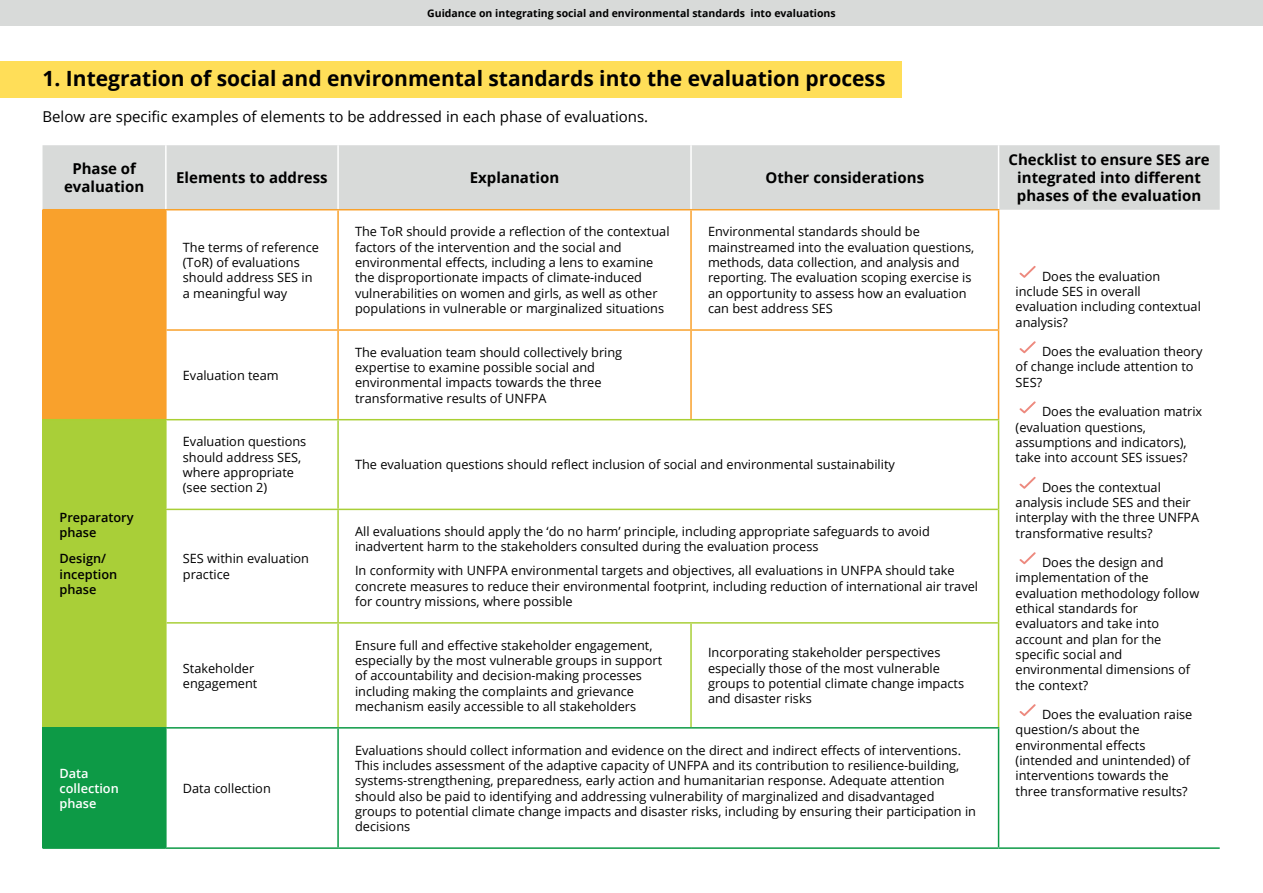
<style>
.page{position:relative;width:1263px;height:893px;background:#fff}
.page>*{position:absolute;margin:0;border:0;box-sizing:border-box;transform-origin:0 0}
.t1{font:700 21px "Open Sans";color:#000}
.t2{font:700 15px/18px "Open Sans";color:#000;text-align:center}
.t3{font:15px "Open Sans";color:#000}
.t4{font:12.75px/15.3px "Open Sans";color:#000}
.t5{font:600 12.75px/15.3px "Open Sans";color:#000}
.t6{font:600 12.75px/15.3px "Open Sans";color:#fff}
.t7{font:700 10.5px "Open Sans";color:#000}
</style>
<div class="page">
<div style="left:0;top:0;width:1263px;height:25px;background:#d8dad9"></div>
<div style="left:0;top:61px;width:901px;height:37px;background:#ffde58"></div>
<div style="left:43px;top:145px;width:1177px;height:65px;background:#d8dad9"></div>
<div style="left:43px;top:210px;width:123px;height:210px;background:#f9a12c"></div>
<div style="left:43px;top:420px;width:123px;height:308px;background:#a9cf38"></div>
<div style="left:43px;top:728px;width:123px;height:120px;background:#0d9a46"></div>
<hr style="left:165px;top:210px;width:2px;height:120px;background:#f9a12c">
<hr style="left:337px;top:210px;width:2px;height:119px;background:#f9a12c">
<hr style="left:690px;top:210px;width:2px;height:119px;background:#f9a12c">
<hr style="left:165px;top:330px;width:2px;height:89px;background:#f9a12c">
<hr style="left:337px;top:331px;width:2px;height:88px;background:#f9a12c">
<hr style="left:690px;top:331px;width:2px;height:88px;background:#f9a12c">
<hr style="left:165px;top:145px;width:2px;height:64px;background:#fff">
<hr style="left:337px;top:145px;width:2px;height:64px;background:#fff">
<hr style="left:690px;top:145px;width:2px;height:64px;background:#fff">
<hr style="left:998px;top:145px;width:1px;height:64px;background:#fff">
<hr style="left:165px;top:420px;width:2px;height:89px;background:#a9cf38">
<hr style="left:165px;top:510px;width:2px;height:113px;background:#a9cf38">
<hr style="left:165px;top:623px;width:2px;height:104px;background:#a9cf38">
<hr style="left:337px;top:420px;width:2px;height:89px;background:#a9cf38">
<hr style="left:337px;top:510px;width:2px;height:112px;background:#a9cf38">
<hr style="left:337px;top:624px;width:2px;height:103px;background:#a9cf38">
<hr style="left:690px;top:624px;width:2px;height:103px;background:#a9cf38">
<hr style="left:165px;top:509px;width:173px;height:1px;background:#a9cf38">
<hr style="left:338px;top:509px;width:353px;height:1px;background:#a9cf38">
<hr style="left:691px;top:509px;width:307px;height:1px;background:#a9cf38">
<hr style="left:167px;top:329px;width:171px;height:2px;background:#f9a12c">
<hr style="left:338px;top:329px;width:353px;height:2px;background:#f9a12c">
<hr style="left:691px;top:329px;width:308px;height:2px;background:#f9a12c">
<hr style="left:167px;top:622px;width:171px;height:2px;background:#a9cf38">
<hr style="left:338px;top:622px;width:353px;height:2px;background:#a9cf38">
<hr style="left:691px;top:622px;width:307px;height:2px;background:#a9cf38">
<hr style="left:998px;top:847px;width:222px;height:2px;background:#0d9a46">
<hr style="left:43px;top:209px;width:123px;height:1px;background:#f9a12c">
<hr style="left:166px;top:209px;width:172px;height:1px;background:#f9a12c">
<hr style="left:338px;top:209px;width:353px;height:1px;background:#f9a12c">
<hr style="left:691px;top:209px;width:308px;height:1px;background:#f9a12c">
<hr style="left:998px;top:210px;width:1px;height:119px;background:#f9a12c">
<hr style="left:998px;top:331px;width:1px;height:88px;background:#f9a12c">
<hr style="left:43px;top:419px;width:123px;height:1px;background:#aad033">
<hr style="left:166px;top:419px;width:172px;height:1px;background:#aad033">
<hr style="left:338px;top:419px;width:353px;height:1px;background:#aad033">
<hr style="left:691px;top:419px;width:308px;height:1px;background:#aad033">
<hr style="left:998px;top:420px;width:1px;height:89px;background:#aad033">
<hr style="left:998px;top:509px;width:1px;height:114px;background:#aad033">
<hr style="left:998px;top:623px;width:1px;height:104px;background:#aad033">
<hr style="left:43px;top:727px;width:123px;height:2px;background:#0d9a46">
<hr style="left:166px;top:727px;width:172px;height:2px;background:#0d9a46">
<hr style="left:165px;top:729px;width:2px;height:118px;background:#0d9a46">
<hr style="left:338px;top:727px;width:353px;height:2px;background:#0d9a46">
<hr style="left:337px;top:729px;width:2px;height:118px;background:#0d9a46">
<hr style="left:691px;top:727px;width:308px;height:2px;background:#0d9a46">
<hr style="left:998px;top:729px;width:1px;height:118px;background:#0d9a46">
<hr style="left:43px;top:847px;width:123px;height:2px;background:#0d9a46">
<hr style="left:166px;top:847px;width:172px;height:2px;background:#0d9a46">
<hr style="left:338px;top:847px;width:353px;height:2px;background:#0d9a46">
<hr style="left:691px;top:847px;width:307px;height:2px;background:#0d9a46">
<svg style="left:1019px;top:266px;width:17px;height:12px"></svg>
<svg style="left:1019px;top:341px;width:17px;height:12px"></svg>
<svg style="left:1019px;top:401px;width:17px;height:12px"></svg>
<svg style="left:1019px;top:477px;width:17px;height:12px"></svg>
<svg style="left:1019px;top:552px;width:17px;height:12px"></svg>
<svg style="left:1019px;top:704px;width:17px;height:12px"></svg>
<p class="t7" style="left:427px;top:6px;width:410px">Guidance on integrating social and environmental standards into evaluations</p>
<h1 class="t1" style="left:43px;top:64px;width:844px">1. Integration of social and environmental standards into the evaluation process</h1>
<p class="t3" style="left:43px;top:107px;width:607px">Below are specific examples of elements to be addressed in each phase of evaluations.</p>
<p class="t2" style="left:64px;top:159px;width:82px">Phase of evaluation</p>
<p class="t2" style="left:176px;top:168px;width:153px">Elements to address</p>
<p class="t2" style="left:470px;top:168px;width:91px">Explanation</p>
<p class="t2" style="left:765px;top:168px;width:160px">Other considerations</p>
<p class="t5" style="left:60px;top:509px;width:76px">Preparatory phase</p>
<p class="t5" style="left:60px;top:551px;width:59px">Design/ inception phase</p>
<p class="t6" style="left:60px;top:765px;width:61px">Data collection phase</p>
<p class="t4" style="left:183px;top:239px;width:138px">The terms of reference (ToR) of evaluations should address SES in a meaningful way</p>
<p class="t4" style="left:183px;top:367px;width:97px">Evaluation team</p>
<p class="t4" style="left:183px;top:434px;width:125px">Evaluation questions should address SES, where appropriate (see section 2)</p>
<p class="t4" style="left:183px;top:551px;width:128px">SES within evaluation practice</p>
<p class="t4" style="left:183px;top:660px;width:76px">Stakeholder engagement</p>
<p class="t4" style="left:183px;top:780px;width:89px">Data collection</p>
<p class="t4" style="left:355px;top:224px;width:316px">The ToR should provide a reflection of the contextual factors of the intervention and the social and environmental effects, including a lens to examine the disproportionate impacts of climate-induced vulnerabilities on women and girls, as well as other populations in vulnerable or marginalized situations</p>
<p class="t4" style="left:708px;top:224px;width:268px">Environmental standards should be mainstreamed into the evaluation questions, methods, data collection, and analysis and reporting. The evaluation scoping exercise is an opportunity to assess how an evaluation can best address SES</p>
<p class="t4" style="left:355px;top:344px;width:269px">The evaluation team should collectively bring expertise to examine possible social and environmental impacts towards the three transformative results of UNFPA</p>
<p class="t4" style="left:355px;top:457px;width:541px">The evaluation questions should reflect inclusion of social and environmental sustainability</p>
<p class="t4" style="left:355px;top:523px;width:576px">All evaluations should apply the ‘do no harm’ principle, including appropriate safeguards to avoid inadvertent harm to the stakeholders consulted during the evaluation process</p>
<p class="t4" style="left:355px;top:563px;width:624px">In conformity with UNFPA environmental targets and objectives, all evaluations in UNFPA should take concrete measures to reduce their environmental footprint, including reduction of international air travel for country missions, where possible</p>
<p class="t4" style="left:355px;top:637px;width:309px">Ensure full and effective stakeholder engagement, especially by the most vulnerable groups in support of accountability and decision-making processes including making the complaints and grievance mechanism easily accessible to all stakeholders</p>
<p class="t4" style="left:708px;top:645px;width:258px">Incorporating stakeholder perspectives especially those of the most vulnerable groups to potential climate change impacts and disaster risks</p>
<p class="t4" style="left:355px;top:742px;width:622px">Evaluations should collect information and evidence on the direct and indirect effects of interventions.<br>This includes assessment of the adaptive capacity of UNFPA and its contribution to resilience-building, systems-strengthening, preparedness, early action and humanitarian response. Adequate attention should also be paid to identifying and addressing vulnerability of marginalized and disadvantaged groups to potential climate change impacts and disaster risks, including by ensuring their participation in decisions</p>
<p class="t2" style="left:1008px;top:150px;width:203px">Checklist to ensure SES are integrated into different phases of the evaluation</p>
<p class="t4" style="left:1015px;top:268px;width:187px;text-indent:26px">Does the evaluation include SES in overall evaluation including contextual analysis?</p>
<p class="t4" style="left:1015px;top:344px;width:188px;text-indent:26px">Does the evaluation theory of change include attention to<br>SES?</p>
<p class="t4" style="left:1015px;top:404px;width:188px;text-indent:26px">Does the evaluation matrix (evaluation questions, assumptions and indicators), take into account SES issues?</p>
<p class="t4" style="left:1015px;top:479px;width:185px;text-indent:26px">Does the contextual analysis include SES and their interplay with the three UNFPA transformative results?</p>
<p class="t4" style="left:1015px;top:554px;width:185px;text-indent:26px">Does the design and implementation of the evaluation methodology follow ethical standards for evaluators and take into account and plan for the specific social and environmental dimensions of the context?</p>
<p class="t4" style="left:1015px;top:706px;width:178px;text-indent:26px">Does the evaluation raise question/s about the environmental effects (intended and unintended) of interventions towards the three transformative results?</p>
</div>
